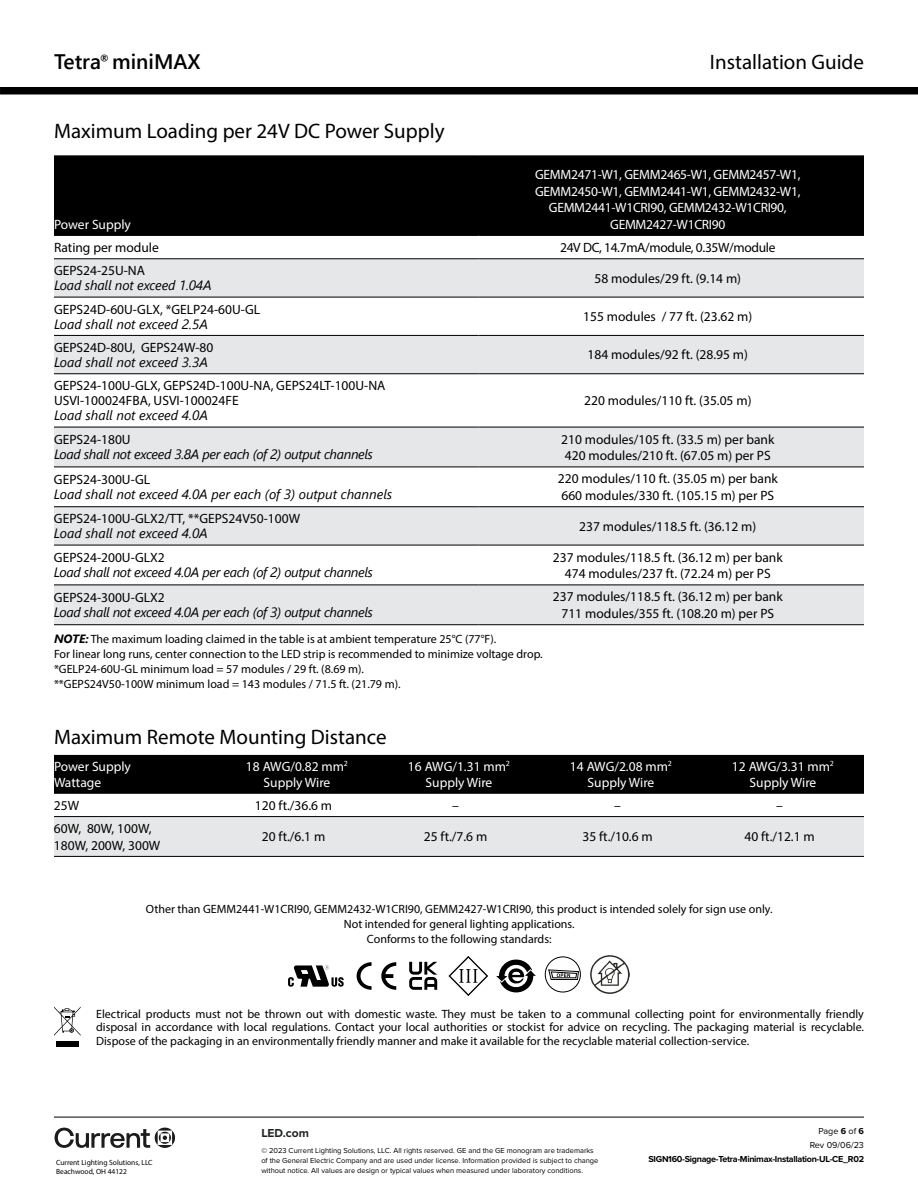
<style>
.page{position:relative;width:918px;height:1188px;background:#fff}
.page>*{position:absolute;margin:0;border:0;box-sizing:border-box;transform-origin:0 0}
.t1{font:21px "Myriad Pro";color:#000}
.t2{font:600 21px "Segoe UI";color:#000}
.t3{font:13.5px/16.5px "Myriad Pro";color:#000}
.t4{font:italic 13.5px "Segoe UI";letter-spacing:-.02em;color:#000}
.t5{font:italic 13.5px "Segoe UI";color:#000}
.t6{font:13.5px/16.5px "Myriad Pro";letter-spacing:-.02em;color:#fff;text-align:center}
.t7{font:13.5px/16.5px "Myriad Pro";color:#fff;text-align:center}
.t8{font:13.5px "Myriad Pro";letter-spacing:-.025em;color:#000}
.t9{font:12px/15px "Myriad Pro";color:#000;text-align:center}
.t10{font:700 12px "Proxima Nova";color:#202322}
.t11{font:700 9px "Proxima Nova";letter-spacing:-.03em;color:#000}
.t12{font:9px/14.1px "Proxima Nova";color:#000;text-align:right}
.t13{font:7.5px/9.8px "Proxima Nova";color:#000}
.t14{font:7.5px/9px "Myriad Pro";color:#000}
.s1{font-family:"Segoe UI";font-weight:700;font-style:italic}
.s2{font-weight:700}
</style>
<div class="page">
<div style="left:0;top:87px;width:918px;height:7px;background:#000"></div>
<svg style="left:409px;top:962px;width:28px;height:28px"></svg>
<svg style="left:357px;top:962px;width:39px;height:28px"></svg>
<svg style="left:288px;top:965px;width:56px;height:22px"></svg>
<svg style="left:448px;top:956px;width:40px;height:40px"></svg>
<svg style="left:496px;top:959px;width:40px;height:34px"></svg>
<img style="left:590px;top:956px;width:40px;height:37px">
<svg style="left:545px;top:956px;width:36px;height:37px"></svg>
<div style="left:54px;top:157px;width:810px;height:78px;background:#000"></div>
<svg style="left:54px;top:259px;width:810px;height:365px;fill:#e6e7e8"></svg>
<hr style="left:54px;top:258px;width:424px;height:1px;background:#000">
<hr style="left:478px;top:258px;width:386px;height:1px;background:#000">
<hr style="left:54px;top:297px;width:424px;height:1px;background:#000">
<hr style="left:478px;top:297px;width:386px;height:1px;background:#000">
<hr style="left:54px;top:335px;width:424px;height:1px;background:#000">
<hr style="left:478px;top:335px;width:386px;height:1px;background:#000">
<hr style="left:54px;top:373px;width:424px;height:1px;background:#000">
<hr style="left:478px;top:373px;width:386px;height:1px;background:#000">
<hr style="left:54px;top:427px;width:424px;height:1px;background:#000">
<hr style="left:478px;top:427px;width:386px;height:1px;background:#000">
<hr style="left:54px;top:467px;width:424px;height:1px;background:#000">
<hr style="left:478px;top:467px;width:386px;height:1px;background:#000">
<hr style="left:54px;top:506px;width:424px;height:1px;background:#000">
<hr style="left:478px;top:506px;width:386px;height:1px;background:#000">
<hr style="left:54px;top:545px;width:424px;height:1px;background:#000">
<hr style="left:478px;top:545px;width:386px;height:1px;background:#000">
<hr style="left:54px;top:585px;width:424px;height:1px;background:#000">
<hr style="left:478px;top:585px;width:386px;height:1px;background:#000">
<hr style="left:54px;top:156px;width:424px;height:1px;background:#000">
<hr style="left:478px;top:156px;width:386px;height:1px;background:#000">
<hr style="left:54px;top:235px;width:424px;height:1px;background:#000">
<hr style="left:478px;top:235px;width:386px;height:1px;background:#000">
<hr style="left:54px;top:624px;width:424px;height:1px;background:#000">
<hr style="left:478px;top:624px;width:386px;height:1px;background:#000">
<div style="left:56px;top:1041px;width:23px;height:6px;background:#000"></div>
<svg style="left:54px;top:1007px;width:27px;height:29px"></svg>
<div style="left:54px;top:755px;width:810px;height:38px;background:#000"></div>
<div style="left:54px;top:817px;width:810px;height:39px;background:#e6e7e8"></div>
<hr style="left:54px;top:793px;width:162px;height:1px;background:#000">
<hr style="left:216px;top:793px;width:162px;height:1px;background:#000">
<hr style="left:378px;top:793px;width:162px;height:1px;background:#000">
<hr style="left:540px;top:793px;width:162px;height:1px;background:#000">
<hr style="left:702px;top:793px;width:162px;height:1px;background:#000">
<hr style="left:54px;top:816px;width:162px;height:1px;background:#000">
<hr style="left:216px;top:816px;width:162px;height:1px;background:#000">
<hr style="left:378px;top:816px;width:162px;height:1px;background:#000">
<hr style="left:540px;top:816px;width:162px;height:1px;background:#000">
<hr style="left:702px;top:816px;width:162px;height:1px;background:#000">
<hr style="left:54px;top:856px;width:162px;height:1px;background:#000">
<hr style="left:216px;top:856px;width:162px;height:1px;background:#000">
<hr style="left:378px;top:856px;width:162px;height:1px;background:#000">
<hr style="left:540px;top:856px;width:162px;height:1px;background:#000">
<hr style="left:702px;top:856px;width:162px;height:1px;background:#000">
<hr style="left:54px;top:1117px;width:810px;height:1px;background:#000">
<svg style="left:55px;top:1128px;width:120px;height:20px"></svg>
<h1 class="t2" style="left:54px;top:42px;width:148px">Tetra<sup>®</sup> miniMAX</h1>
<h1 class="t1" style="left:710px;top:49px;width:156px">Installation Guide</h1>
<h1 class="t1" style="left:54px;top:118px;width:392px">Maximum Loading per 24V DC Power Supply</h1>
<p class="t7" style="left:54px;top:216px;width:79px">Power Supply</p>
<p class="t6" style="left:535px;top:166px;width:267px">GEMM2471-W1, GEMM2465-W1, GEMM2457-W1, GEMM2450-W1, GEMM2441-W1, GEMM2432-W1, GEMM2441-W1CRI90, GEMM2432-W1CRI90, GEMM2427-W1CRI90</p>
<p class="t3" style="left:54px;top:239px;width:106px">Rating per module</p>
<p class="t8" style="left:560px;top:239px;width:217px">24V DC, 14.7mA/module, 0.35W/module</p>
<p class="t3" style="left:54px;top:262px;width:93px">GEPS24-25U-NA</p>
<p class="t4" style="left:54px;top:273px;width:159px">Load shall not exceed 1.04A</p>
<p class="t3" style="left:595px;top:270px;width:148px">58 modules/29 ft. (9.14 m)</p>
<p class="t3" style="left:54px;top:301px;width:208px">GEPS24D-60U-GLX, *GELP24-60U-GL</p>
<p class="t5" style="left:54px;top:311px;width:155px">Load shall not exceed 2.5A</p>
<p class="t3" style="left:54px;top:339px;width:161px">GEPS24D-80U, GEPS24W-80</p>
<p class="t5" style="left:54px;top:349px;width:155px">Load shall not exceed 3.3A</p>
<p class="t3" style="left:54px;top:378px;width:333px;line-height:15px">GEPS24-100U-GLX, GEPS24D-100U-NA, GEPS24LT-100U-NA<br>USVI-100024FBA, USVI-100024FE</p>
<p class="t5" style="left:54px;top:403px;width:155px">Load shall not exceed 4.0A</p>
<p class="t3" style="left:54px;top:431px;width:78px">GEPS24-180U</p>
<p class="t4" style="left:54px;top:442px;width:320px">Load shall not exceed 3.8A per each (of 2) output channels</p>
<p class="t3" style="left:54px;top:471px;width:98px">GEPS24-300U-GL</p>
<p class="t5" style="left:54px;top:482px;width:340px">Load shall not exceed 4.0A per each (of 3) output channels</p>
<p class="t3" style="left:54px;top:510px;width:248px">GEPS24-100U-GLX2/TT, **GEPS24V50-100W</p>
<p class="t5" style="left:54px;top:521px;width:155px">Load shall not exceed 4.0A</p>
<p class="t3" style="left:54px;top:549px;width:112px">GEPS24-200U-GLX2</p>
<p class="t4" style="left:54px;top:560px;width:320px">Load shall not exceed 4.0A per each (of 2) output channels</p>
<p class="t3" style="left:54px;top:589px;width:112px">GEPS24-300U-GLX2</p>
<p class="t4" style="left:54px;top:600px;width:320px">Load shall not exceed 4.0A per each (of 3) output channels</p>
<p class="t9" style="left:54px;top:632px;width:490px;text-align:left"><span class="s1">NOTE:</span> The maximum loading claimed in the table is at ambient temperature 25°C (77°F).<br>For linear long runs, center connection to the LED strip is recommended to minimize voltage drop. *GELP24-60U-GL minimum load = 57 modules / 29 ft. (8.69 m).<br>**GEPS24V50-100W minimum load = 143 modules / 71.5 ft. (21.79 m).</p>
<p class="t3" style="left:583px;top:308px;width:171px">155 modules / 77 ft. (23.62 m)</p>
<p class="t3" style="left:588px;top:346px;width:162px">184 modules/92 ft. (28.95 m)</p>
<p class="t3" style="left:584px;top:392px;width:169px">220 modules/110 ft. (35.05 m)</p>
<p class="t3" style="left:561px;top:431px;width:215px">210 modules/105 ft. (33.5 m) per bank<br>420 modules/210 ft. (67.05 m) per PS</p>
<p class="t3" style="left:558px;top:470px;width:221px">220 modules/110 ft. (35.05 m) per bank<br>660 modules/330 ft. (105.15 m) per PS</p>
<p class="t3" style="left:579px;top:518px;width:179px">237 modules/118.5 ft. (36.12 m)</p>
<p class="t3" style="left:553px;top:549px;width:231px;text-align:center">237 modules/118.5 ft. (36.12 m) per bank<br>474 modules/237 ft. (72.24 m) per PS</p>
<p class="t3" style="left:553px;top:588px;width:231px;text-align:center">237 modules/118.5 ft. (36.12 m) per bank<br>711 modules/355 ft. (108.20 m) per PS</p>
<h1 class="t1" style="left:54px;top:724px;width:334px">Maximum Remote Mounting Distance</h1>
<p class="t7" style="left:54px;top:758px;width:79px;text-align:left">Power Supply<br>Wattage</p>
<p class="t7" style="left:246px;top:758px;width:104px">18 AWG/0.82 mm<sup>2<br></sup>Supply Wire</p>
<p class="t7" style="left:408px;top:758px;width:104px">16 AWG/1.31 mm<sup>2<br></sup>Supply Wire</p>
<p class="t7" style="left:570px;top:758px;width:104px">14 AWG/2.08 mm<sup>2<br></sup>Supply Wire</p>
<p class="t7" style="left:732px;top:758px;width:104px">12 AWG/3.31 mm<sup>2<br></sup>Supply Wire</p>
<p class="t3" style="left:54px;top:797px;width:27px">25W</p>
<p class="t3" style="left:255px;top:797px;width:79px">120 ft./36.6 m</p>
<p class="t3" style="left:452px;top:797px;width:8px">–</p>
<p class="t3" style="left:614px;top:797px;width:8px">–</p>
<p class="t3" style="left:776px;top:797px;width:8px">–</p>
<p class="t3" style="left:54px;top:820px;width:108px">60W, 80W, 100W,<br>180W, 200W, 300W</p>
<p class="t3" style="left:262px;top:828px;width:65px">20 ft./6.1 m</p>
<p class="t3" style="left:424px;top:828px;width:65px">25 ft./7.6 m</p>
<p class="t3" style="left:582px;top:828px;width:72px">35 ft./10.6 m</p>
<p class="t3" style="left:744px;top:828px;width:72px">40 ft./12.1 m</p>
<p class="t9" style="left:146px;top:901px;width:628px">Other than GEMM2441-W1CRI90, GEMM2432-W1CRI90, GEMM2427-W1CRI90, this product is intended solely for sign use only.<br>Not intended for general lighting applications.<br>Conforms to the following standards:</p>
<p class="t9" style="left:96px;top:1007px;width:769px;line-height:13.5px;text-align:justify">Electrical products must not be thrown out with domestic waste. They must be taken to a communal collecting point for environmentally friendly disposal in accordance with local regulations. Contact your local authorities or stockist for advice on recycling. The packaging material is recyclable.<br>Dispose of the packaging in an environmentally friendly manner and make it available for the recyclable material collection-service.</p>
<p class="t14" style="left:56px;top:1158px;width:98px">Current Lighting Solutions, LLC<br>Beachwood, OH 44122</p>
<p class="t10" style="left:261px;top:1124px;width:49px">LED.com</p>
<p class="t13" style="left:261px;top:1146px;width:339px">© 2023 Current Lighting Solutions, LLC. All rights reserved. GE and the GE monogram are trademarks of the General Electric Company and are used under license. Information provided is subject to change without notice. All values are design or typical values when measured under laboratory conditions.</p>
<p class="t12" style="left:810px;top:1124px;width:56px">Page <span class="s2">6</span> of <span class="s2">6<br></span>Rev 09/06/23</p>
<p class="t11" style="left:649px;top:1153px;width:217px">SIGN160-Signage-Tetra-Minimax-Installation-UL-CE_R02</p>
</div>
